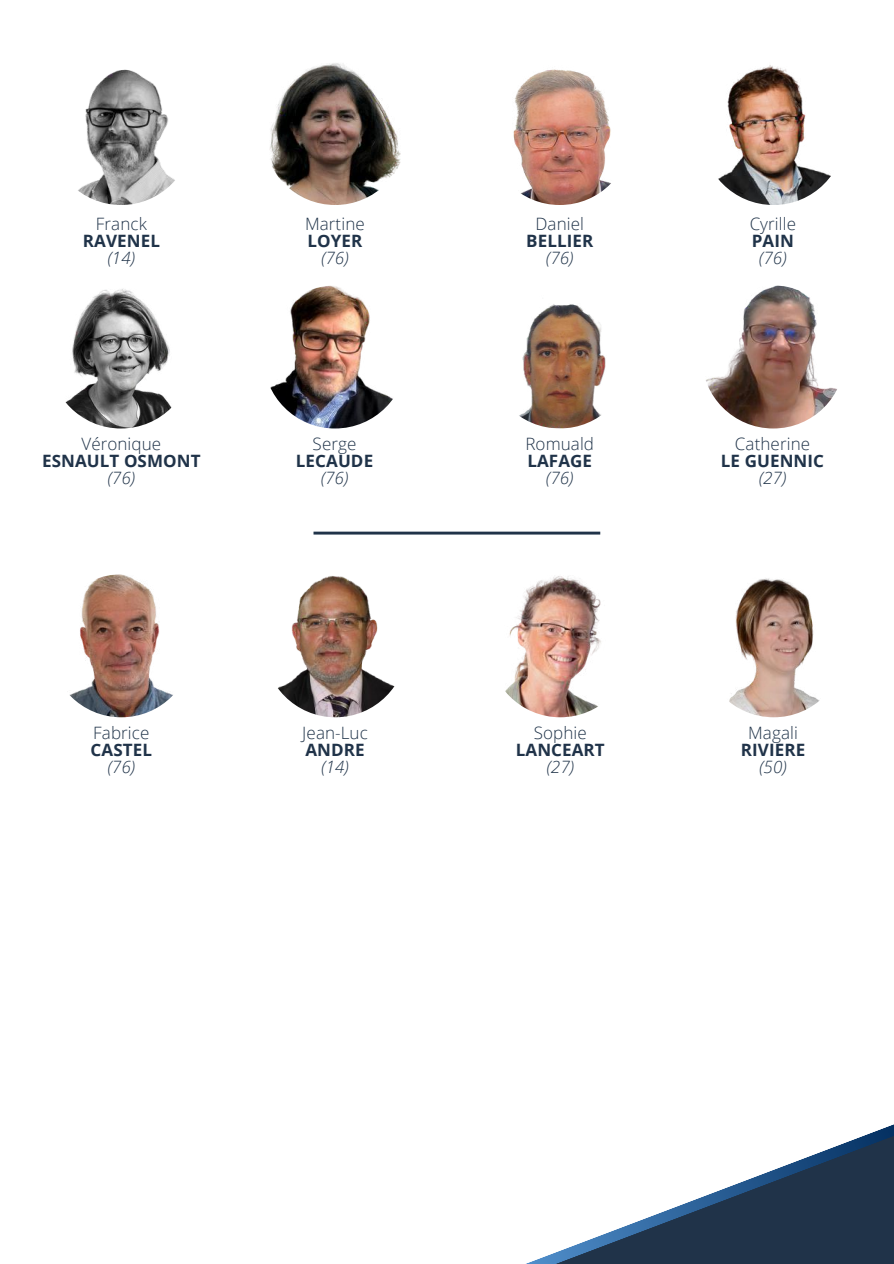
<style>
.page{position:relative;width:894px;height:1264px;background:#fff}
.page>*{position:absolute;margin:0;border:0;box-sizing:border-box;transform-origin:0 0}
.t1{font:700 16.95px "Open Sans";letter-spacing:.005em;color:#203349}
.t2{font:300 16.95px "Open Sans";letter-spacing:.005em;color:#203349}
.t3{font:italic 300 16.95px "Open Sans";letter-spacing:.005em;color:#203349}
</style>
<div class="page">
<svg style="left:528px;top:1125px;width:365px;height:138px"></svg>
<svg style="left:313px;top:531px;width:287px;height:3px"></svg>
<img style="left:49px;top:62px;width:143px;height:143px;border-radius:50%">
<img style="left:263px;top:62px;width:143px;height:143px;border-radius:50%">
<img style="left:488px;top:62px;width:143px;height:143px;border-radius:50%">
<img style="left:701px;top:62px;width:143px;height:143px;border-radius:50%">
<img style="left:49px;top:285px;width:143px;height:143px;border-radius:50%">
<img style="left:263px;top:285px;width:143px;height:143px;border-radius:50%">
<img style="left:488px;top:285px;width:143px;height:143px;border-radius:50%">
<img style="left:701px;top:285px;width:143px;height:143px;border-radius:50%">
<img style="left:50px;top:574px;width:143px;height:143px;border-radius:50%">
<img style="left:264px;top:574px;width:143px;height:143px;border-radius:50%">
<img style="left:488px;top:574px;width:143px;height:143px;border-radius:50%">
<img style="left:702px;top:574px;width:143px;height:143px;border-radius:50%">
<p class="t2" style="left:96px;top:211px;width:52px">Franck</p>
<p class="t1" style="left:83px;top:228px;width:78px">RAVENEL</p>
<p class="t3" style="left:107px;top:245px;width:29px">(14)</p>
<p class="t2" style="left:81px;top:431px;width:81px">Véronique</p>
<p class="t1" style="left:42px;top:448px;width:160px">ESNAULT OSMONT</p>
<p class="t3" style="left:107px;top:465px;width:29px">(76)</p>
<p class="t2" style="left:93px;top:721px;width:58px">Fabrice</p>
<p class="t1" style="left:91px;top:738px;width:63px">CASTEL</p>
<p class="t3" style="left:107px;top:755px;width:29px">(76)</p>
<p class="t2" style="left:305px;top:211px;width:61px">Martine</p>
<p class="t1" style="left:307px;top:228px;width:56px">LOYER</p>
<p class="t3" style="left:321px;top:245px;width:29px">(76)</p>
<p class="t2" style="left:312px;top:431px;width:45px">Serge</p>
<p class="t1" style="left:296px;top:448px;width:79px">LECAUDE</p>
<p class="t3" style="left:320px;top:465px;width:29px">(76)</p>
<p class="t2" style="left:302px;top:721px;width:67px">Jean-Luc</p>
<p class="t1" style="left:305px;top:738px;width:61px">ANDRE</p>
<p class="t3" style="left:321px;top:755px;width:29px">(14)</p>
<p class="t2" style="left:535px;top:211px;width:50px">Daniel</p>
<p class="t1" style="left:526px;top:228px;width:69px">BELLIER</p>
<p class="t3" style="left:545px;top:245px;width:29px">(76)</p>
<p class="t2" style="left:525px;top:431px;width:70px">Romuald</p>
<p class="t1" style="left:527px;top:448px;width:66px">LAFAGE</p>
<p class="t3" style="left:545px;top:465px;width:29px">(76)</p>
<p class="t2" style="left:533px;top:721px;width:54px">Sophie</p>
<p class="t1" style="left:515px;top:738px;width:90px">LANCEART</p>
<p class="t3" style="left:546px;top:755px;width:29px">(27)</p>
<p class="t2" style="left:749px;top:211px;width:48px">Cyrille</p>
<p class="t1" style="left:751px;top:228px;width:44px">PAIN</p>
<p class="t3" style="left:758px;top:245px;width:29px">(76)</p>
<p class="t2" style="left:734px;top:431px;width:77px">Catherine</p>
<p class="t1" style="left:720px;top:448px;width:105px">LE GUENNIC</p>
<p class="t3" style="left:758px;top:465px;width:29px">(27)</p>
<p class="t2" style="left:748px;top:721px;width:51px">Magali</p>
<p class="t1" style="left:740px;top:738px;width:66px">RIVIERE</p>
<p class="t3" style="left:759px;top:755px;width:29px">(50)</p>
</div>
